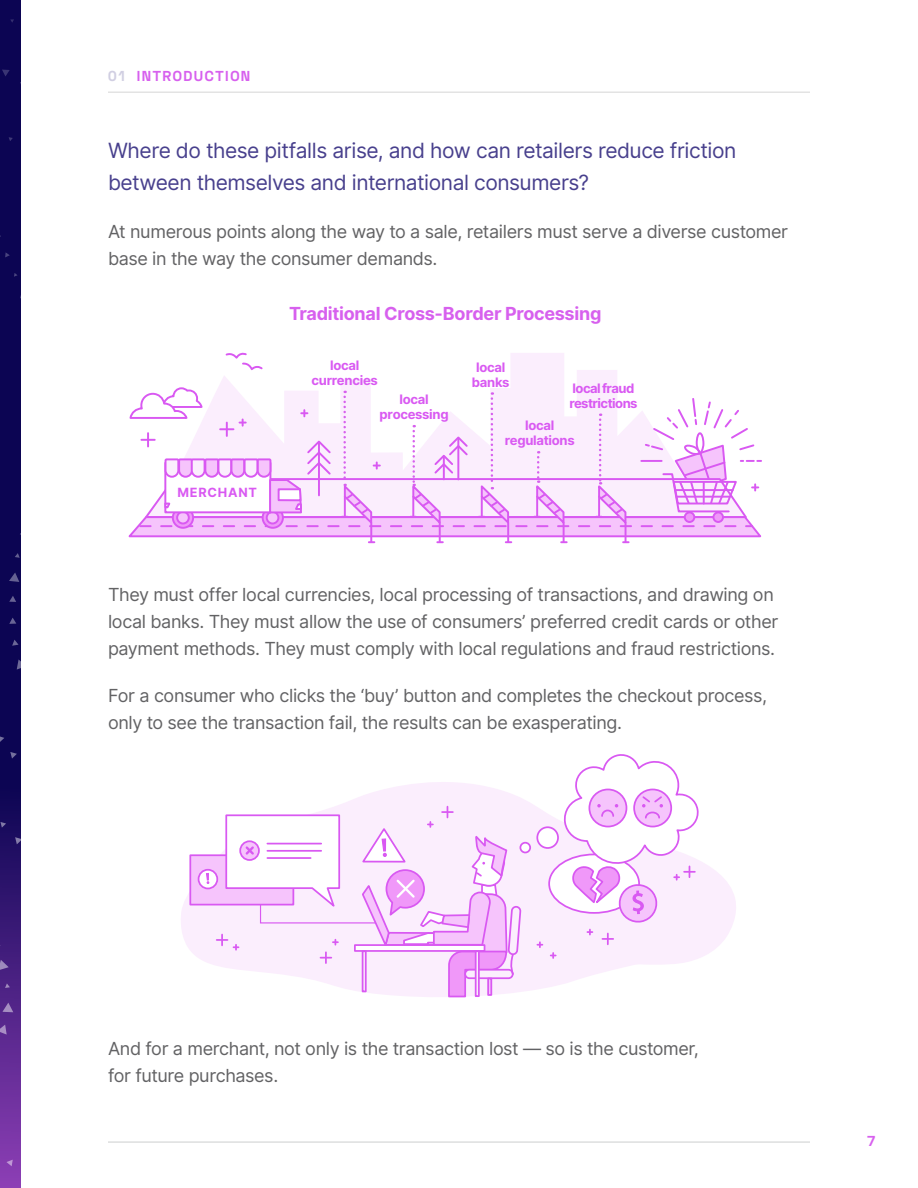
<style>
.page{position:relative;width:918px;height:1188px;background:#fff}
.page>*{position:absolute;margin:0;border:0;box-sizing:border-box;transform-origin:0 0}
.t1{font:21px/31.5px "Inter";letter-spacing:-.02em;color:#48408d}
.t2{font:18px/27px "Inter";letter-spacing:-.02em;color:#626264}
.t3{font:700 18px "Inter";letter-spacing:-.015em;color:#d760ee}
.t4{font:700 14.4px "Space Grotesk";letter-spacing:.105em;color:#d760ee}
.t5{font:700 13.05px/14.7px "Inter";letter-spacing:-.025em;color:#d959f2;text-align:center}
.t6{font:700 12.75px "Inter";letter-spacing:.06em;color:#d959f2}
.s1{color:#d1cfe2}
</style>
<div class="page">
<svg style="left:0;top:0;width:20px;height:1188px;background:#210e63"></svg>
<svg style="left:0;top:1023px;width:10px;height:12px"></svg>
<svg style="left:2px;top:1002px;width:14px;height:14px"></svg>
<svg style="left:5px;top:983px;width:6px;height:7px"></svg>
<svg style="left:0;top:960px;width:10px;height:14px"></svg>
<svg style="left:0;top:940px;width:1px;height:13px"></svg>
<svg style="left:6px;top:1158px;width:8px;height:8px"></svg>
<svg style="left:13px;top:836px;width:7px;height:10px"></svg>
<svg style="left:0;top:821px;width:6px;height:8px"></svg>
<svg style="left:0;top:734px;width:17px;height:26px"></svg>
<svg style="left:14px;top:659px;width:6px;height:14px"></svg>
<svg style="left:12px;top:640px;width:8px;height:8px"></svg>
<svg style="left:9px;top:617px;width:9px;height:9px"></svg>
<svg style="left:9px;top:595px;width:9px;height:9px"></svg>
<svg style="left:9px;top:572px;width:11px;height:13px"></svg>
<svg style="left:15px;top:553px;width:5px;height:6px"></svg>
<svg style="left:13px;top:273px;width:5px;height:5px"></svg>
<svg style="left:4px;top:252px;width:6px;height:7px"></svg>
<svg style="left:7px;top:136px;width:6px;height:6px"></svg>
<svg style="left:18px;top:80px;width:2px;height:10px"></svg>
<svg style="left:0;top:67px;width:10px;height:10px"></svg>
<svg style="left:9px;top:18px;width:5px;height:5px"></svg>
<svg style="left:219px;top:353px;width:398px;height:33px"></svg>
<svg style="left:224px;top:352px;width:40px;height:21px"></svg>
<svg style="left:128px;top:386px;width:634px;height:157px"></svg>
<svg style="left:181px;top:799px;width:555px;height:193px;fill:#fbeefd"></svg>
<div style="left:190px;top:855px;width:103px;height:50px;background:#f6c4fc"></div>
<div style="left:189px;top:854px;width:105px;height:51px;border:2px solid #d959f2"></div>
<svg style="left:549px;top:854px;width:90px;height:59px"></svg>
<div style="left:520px;top:843px;width:10px;height:10px;background:#fff;border-radius:50%"></div>
<div style="left:520px;top:842px;width:11px;height:11px;border:2px solid #d959f2;border-radius:50%"></div>
<div style="left:537px;top:827px;width:21px;height:21px;background:#fff;border-radius:50%"></div>
<div style="left:536px;top:826px;width:23px;height:23px;border:2px solid #d959f2;border-radius:50%"></div>
<div style="left:199px;top:870px;width:18px;height:18px;background:#fff;border-radius:50%"></div>
<div style="left:198px;top:869px;width:20px;height:20px;border:2px solid #d959f2;border-radius:50%"></div>
<svg style="left:206px;top:873px;width:4px;height:11px"></svg>
<svg style="left:537px;top:942px;width:5px;height:5px"></svg>
<svg style="left:551px;top:953px;width:5px;height:5px"></svg>
<svg style="left:563px;top:754px;width:136px;height:190px"></svg>
<svg style="left:217px;top:782px;width:305px;height:216px"></svg>
<hr style="left:108px;top:92px;width:702px;height:1px;background:#e3e3e3">
<hr style="left:108px;top:1142px;width:702px;height:1px;background:#e2e3e3">
<p class="t4" style="left:108px;top:66px;width:144px"><span class="s1">01</span> INTRODUCTION</p>
<p class="t1" style="left:108px;top:135px;width:630px">Where do these pitfalls arise, and how can retailers reduce friction between themselves and international consumers?</p>
<p class="t2" style="left:108px;top:219px;width:682px">At numerous points along the way to a sale, retailers must serve a diverse customer base in the way the consumer demands.</p>
<p class="t3" style="left:289px;top:301px;width:314px">Traditional Cross-Border Processing</p>
<p class="t6" style="left:177px;top:483px;width:81px">MERCHANT</p>
<p class="t5" style="left:312px;top:358px;width:68px">local currencies</p>
<p class="t5" style="left:472px;top:360px;width:39px">local banks</p>
<p class="t5" style="left:380px;top:393px;width:71px">local processing</p>
<p class="t5" style="left:505px;top:418px;width:71px">local regulations</p>
<p class="t5" style="left:569px;top:381px;width:70px;text-align:left">local fraud restrictions</p>
<p class="t2" style="left:108px;top:581px;width:672px">They must offer local currencies, local processing of transactions, and drawing on local banks. They must allow the use of consumers’ preferred credit cards or other payment methods. They must comply with local regulations and fraud restrictions.</p>
<p class="t2" style="left:108px;top:682px;width:661px">For a consumer who clicks the ‘buy’ button and completes the checkout process, only to see the transaction fail, the results can be exasperating.</p>
<p class="t2" style="left:108px;top:1035px;width:592px">And for a merchant, not only is the transaction lost — so is the customer, for future purchases.</p>
<p class="t4" style="left:867px;top:1132px;width:9px">7</p>
</div>
